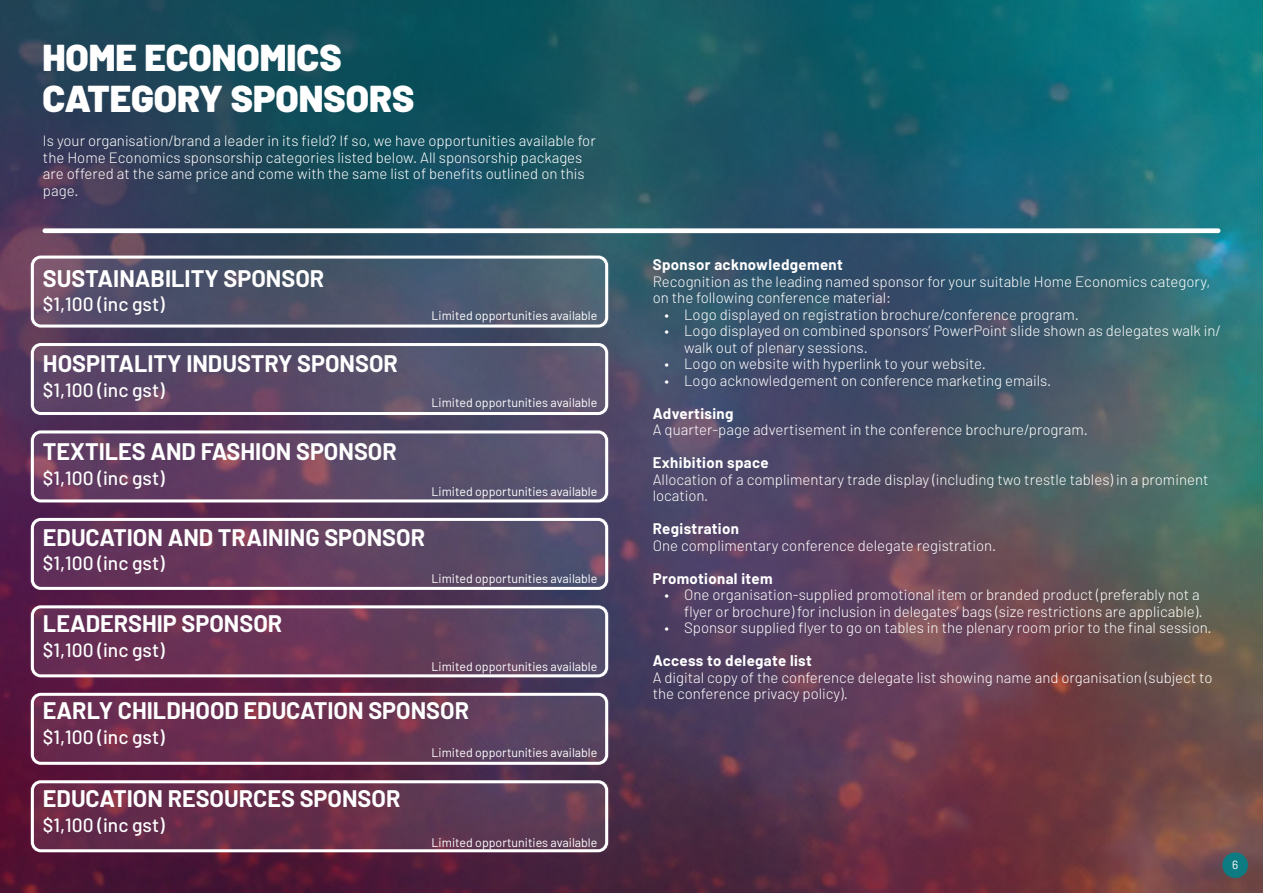
<style>
.page{position:relative;width:1263px;height:893px;background:#fff}
.page>*{position:absolute;margin:0;border:0;box-sizing:border-box;transform-origin:0 0}
.t1{font:900 37.5px/40.5px "Barlow";color:#fff}
.t2{font:700 23.4px "Barlow";color:#fff}
.t3{font:500 19.2px "Barlow";color:#fff}
.t4{font:300 15px/16.5px "Barlow";color:#fff}
.t5{font:700 15px "Barlow";letter-spacing:.025em;color:#fff}
.t6{font:12.45px "Barlow";color:#fff}
.t7{font:12px "Barlow";color:#fff}
</style>
<div class="page">
<img style="left:0;top:0;width:1263px;height:893px">
<svg style="left:32px;top:257px;width:575px;height:69px;background:#4f556c"></svg>
<div style="left:30px;top:255px;width:579px;height:73px;border:4px solid #fff;border-radius:9px"></div>
<div style="left:31px;top:256px;width:577px;height:72px;border:3px solid #fff;border-radius:9px"></div>
<svg style="left:32px;top:345px;width:575px;height:68px;background:#594d6a"></svg>
<div style="left:30px;top:343px;width:579px;height:72px;border:4px solid #fff;border-radius:9px"></div>
<div style="left:31px;top:343px;width:577px;height:72px;border:3px solid #fff;border-radius:9px"></div>
<svg style="left:32px;top:432px;width:575px;height:69px;background:#604867"></svg>
<div style="left:30px;top:430px;width:579px;height:73px;border:4px solid #fff;border-radius:9px"></div>
<div style="left:31px;top:430px;width:577px;height:72px;border:3px solid #fff;border-radius:9px"></div>
<svg style="left:32px;top:520px;width:575px;height:68px;background:#603f61"></svg>
<div style="left:30px;top:518px;width:579px;height:72px;border:4px solid #fff;border-radius:9px"></div>
<div style="left:31px;top:518px;width:577px;height:72px;border:3px solid #fff;border-radius:9px"></div>
<svg style="left:32px;top:607px;width:575px;height:69px;background:#64395a"></svg>
<div style="left:30px;top:605px;width:579px;height:72px;border:4px solid #fff;border-radius:9px"></div>
<div style="left:31px;top:605px;width:577px;height:72px;border:3px solid #fff;border-radius:9px"></div>
<svg style="left:32px;top:695px;width:575px;height:68px;background:#673554"></svg>
<div style="left:30px;top:693px;width:579px;height:72px;border:4px solid #fff;border-radius:9px"></div>
<div style="left:31px;top:693px;width:577px;height:72px;border:3px solid #fff;border-radius:9px"></div>
<svg style="left:32px;top:782px;width:575px;height:68px;background:#63314d"></svg>
<div style="left:30px;top:780px;width:579px;height:72px;border:4px solid #fff;border-radius:9px"></div>
<div style="left:31px;top:780px;width:577px;height:72px;border:3px solid #fff;border-radius:9px"></div>
<div style="left:43px;top:228px;width:1177px;height:5px;background:#fff;border-radius:2px"></div>
<div style="left:1222px;top:852px;width:26px;height:26px;background:#0d7c82;border-radius:50%"></div>
<h1 class="t1" style="left:43px;top:37px;width:374px">HOME ECONOMICS<br>CATEGORY SPONSORS</h1>
<p class="t4" style="left:43px;top:132px;width:554px">Is your organisation/brand a leader in its field? If so, we have opportunities available for the Home Economics sponsorship categories listed below. All sponsorship packages are offered at the same price and come with the same list of benefits outlined on this page.</p>
<h2 class="t2" style="left:43px;top:261px;width:283px">SUSTAINABILITY SPONSOR</h2>
<p class="t3" style="left:43px;top:293px;width:123px">$1,100 (inc gst)</p>
<h2 class="t2" style="left:43px;top:346px;width:356px">HOSPITALITY INDUSTRY SPONSOR</h2>
<p class="t3" style="left:43px;top:378px;width:123px">$1,100 (inc gst)</p>
<p class="t6" style="left:431px;top:307px;width:167px">Limited opportunities available</p>
<p class="t6" style="left:431px;top:393px;width:167px">Limited opportunities available</p>
<h2 class="t2" style="left:43px;top:435px;width:355px">TEXTILES AND FASHION SPONSOR</h2>
<p class="t3" style="left:43px;top:466px;width:123px">$1,100 (inc gst)</p>
<p class="t6" style="left:431px;top:483px;width:167px">Limited opportunities available</p>
<h2 class="t2" style="left:43px;top:520px;width:384px">EDUCATION AND TRAINING SPONSOR</h2>
<p class="t3" style="left:43px;top:551px;width:123px">$1,100 (inc gst)</p>
<p class="t6" style="left:431px;top:569px;width:167px">Limited opportunities available</p>
<h2 class="t2" style="left:43px;top:607px;width:241px">LEADERSHIP SPONSOR</h2>
<p class="t3" style="left:43px;top:638px;width:123px">$1,100 (inc gst)</p>
<p class="t6" style="left:431px;top:657px;width:167px">Limited opportunities available</p>
<h2 class="t2" style="left:43px;top:693px;width:428px">EARLY CHILDHOOD EDUCATION SPONSOR</h2>
<p class="t3" style="left:43px;top:725px;width:123px">$1,100 (inc gst)</p>
<p class="t6" style="left:431px;top:744px;width:167px">Limited opportunities available</p>
<h2 class="t2" style="left:43px;top:781px;width:359px">EDUCATION RESOURCES SPONSOR</h2>
<p class="t3" style="left:43px;top:813px;width:123px">$1,100 (inc gst)</p>
<p class="t6" style="left:432px;top:833px;width:167px">Limited opportunities available</p>
<p class="t5" style="left:653px;top:254px;width:192px">Sponsor acknowledgement</p>
<p class="t4" style="left:653px;top:273px;width:559px">Recognition as the leading named sponsor for your suitable Home Economics category, on the following conference material:</p>
<p class="t4" style="left:664px;top:306px;width:416px">• Logo displayed on registration brochure/conference program.</p>
<p class="t4" style="left:684px;top:322px;width:538px;text-indent:-20px">• Logo displayed on combined sponsors’ PowerPoint slide shown as delegates walk in/ walk out of plenary sessions.</p>
<p class="t4" style="left:664px;top:355px;width:323px">• Logo on website with hyperlink to your website.</p>
<p class="t4" style="left:664px;top:372px;width:388px">• Logo acknowledgement on conference marketing emails.</p>
<p class="t5" style="left:653px;top:402px;width:82px">Advertising</p>
<p class="t4" style="left:653px;top:421px;width:437px">A quarter-page advertisement in the conference brochure/program.</p>
<p class="t5" style="left:653px;top:452px;width:118px">Exhibition space</p>
<p class="t4" style="left:653px;top:471px;width:557px">Allocation of a complimentary trade display (including two trestle tables) in a prominent location.</p>
<p class="t5" style="left:653px;top:518px;width:88px">Registration</p>
<p class="t4" style="left:653px;top:537px;width:345px">One complimentary conference delegate registration.</p>
<p class="t5" style="left:653px;top:567px;width:121px">Promotional item</p>
<p class="t4" style="left:664px;top:586px;width:540px;text-align:right">• One organisation-supplied promotional item or branded product (preferably not a flyer or brochure) for inclusion in delegates’ bags (size restrictions are applicable).</p>
<p class="t4" style="left:664px;top:619px;width:549px">• Sponsor supplied flyer to go on tables in the plenary room prior to the final session.</p>
<p class="t5" style="left:653px;top:650px;width:161px">Access to delegate list</p>
<p class="t4" style="left:653px;top:669px;width:561px">A digital copy of the conference delegate list showing name and organisation (subject to the conference privacy policy).</p>
<p class="t7" style="left:1232px;top:856px;width:8px">6</p>
</div>
